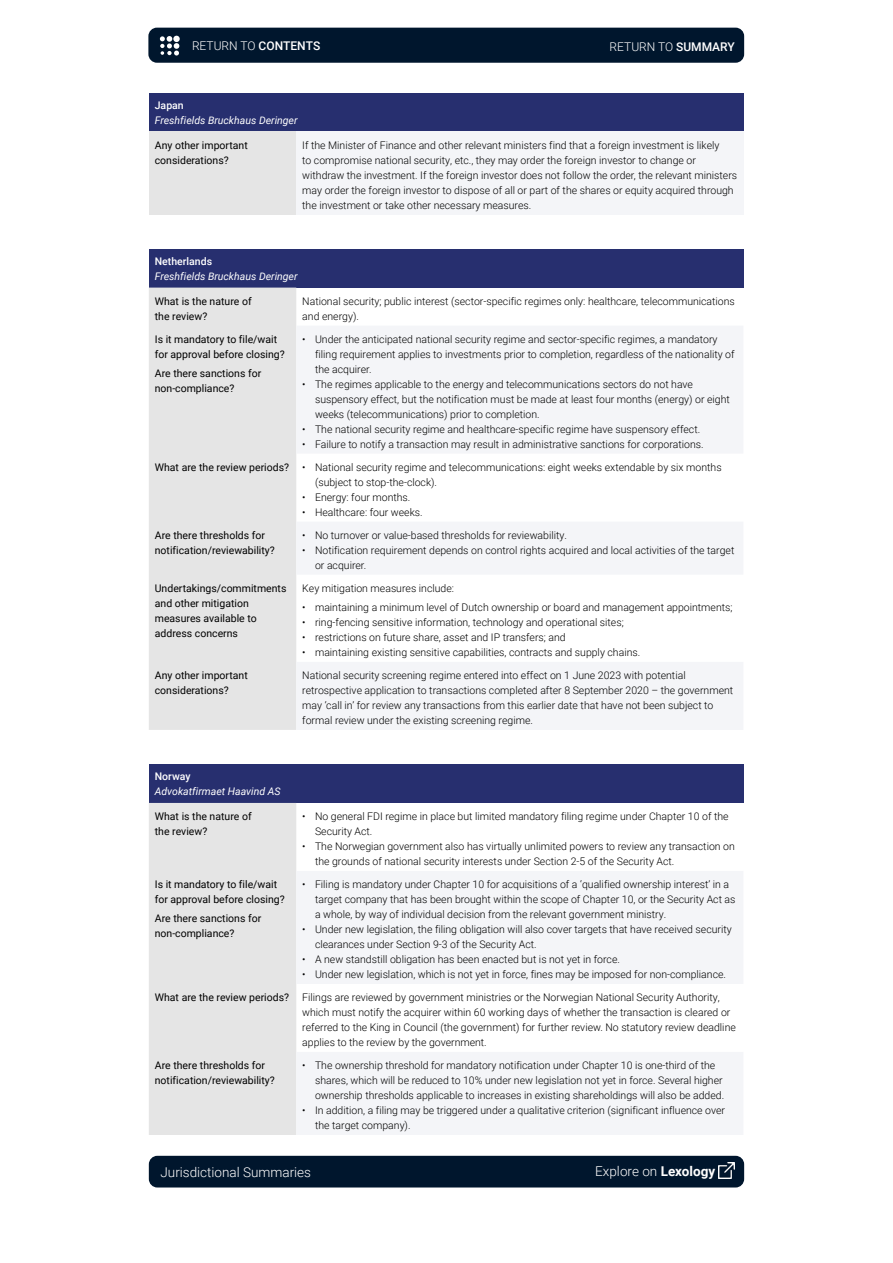
<style>
.page{position:relative;width:893px;height:1263px;background:#fff}
.page>*{position:absolute;margin:0;border:0;box-sizing:border-box;transform-origin:0 0}
.t1{font:300 13.5px "Roboto";color:#fff}
.t2{font:300 12px "Roboto";color:#fff}
.Table_text{font:300 10.5px/15px "Roboto";color:#000}
.Table_subheader{font:10.5px/15px "Roboto";color:#000}
.Table_header{font:italic 10.5px "Roboto";color:#fff}
.Table_header-2{font:500 10.5px "Roboto";color:#fff}
.s1{font-weight:500}
.s2{font-weight:700}
</style>
<div class="page">
<div style="left:149px;top:1156px;width:595px;height:31px;background:#00162d;border-radius:9px"></div>
<img style="left:719px;top:1163px;width:15px;height:15px">
<div style="left:148px;top:28px;width:596px;height:35px;background:#00162d;border-radius:9px"></div>
<svg style="left:160px;top:36px;width:19px;height:20px"></svg>
<div style="left:149px;top:94px;width:594px;height:38px;background:#272f6f"></div>
<div style="left:149px;top:132px;width:147px;height:83px;background:#e5e5e5"></div>
<div style="left:296px;top:132px;width:447px;height:83px;background:#f4f5f8"></div>
<div style="left:149px;top:250px;width:594px;height:38px;background:#272f6f"></div>
<div style="left:149px;top:288px;width:147px;height:442px;background:#e5e5e5"></div>
<svg style="left:296px;top:326px;width:447px;height:404px;fill:#f4f5f8"></svg>
<div style="left:149px;top:765px;width:594px;height:38px;background:#272f6f"></div>
<div style="left:149px;top:803px;width:147px;height:332px;background:#e5e5e5"></div>
<svg style="left:296px;top:871px;width:447px;height:264px;fill:#f4f5f8"></svg>
<p class="t2" style="left:192px;top:37px;width:130px">RETURN TO <span class="s1">CONTENTS</span></p>
<p class="t2" style="left:610px;top:38px;width:127px">RETURN TO <span class="s1">SUMMARY</span></p>
<p class="Table_header-2" style="left:155px;top:98px;width:30px">Japan</p>
<p class="Table_header" style="left:155px;top:113px;width:144px">Freshfields Bruckhaus Deringer</p>
<p class="Table_subheader" style="left:155px;top:137px;width:94px">Any other important considerations?</p>
<p class="Table_text" style="left:302px;top:137px;width:436px">If the Minister of Finance and other relevant ministers find that a foreign investment is likely<br>to compromise national security, etc., they may order the foreign investor to change or withdraw the investment. If the foreign investor does not follow the order, the relevant ministers may order the foreign investor to dispose of all or part of the shares or equity acquired through the investment or take other necessary measures.</p>
<p class="Table_header-2" style="left:155px;top:254px;width:59px">Netherlands</p>
<p class="Table_header" style="left:155px;top:269px;width:144px">Freshfields Bruckhaus Deringer</p>
<p class="Table_subheader" style="left:155px;top:293px;width:98px">What is the nature of the review?</p>
<p class="Table_text" style="left:302px;top:293px;width:434px">National security; public interest (sector-specific regimes only: healthcare, telecommunications and energy).</p>
<p class="Table_subheader" style="left:155px;top:331px;width:131px">Is it mandatory to file/wait for approval before closing?</p>
<p class="Table_subheader" style="left:155px;top:365px;width:108px">Are there sanctions for non-compliance?</p>
<p class="Table_text" style="left:315px;top:331px;width:421px;text-indent:-13px">• Under the anticipated national security regime and sector-specific regimes, a mandatory filing requirement applies to investments prior to completion, regardless of the nationality of the acquirer.</p>
<p class="Table_text" style="left:315px;top:376px;width:416px;text-indent:-13px">• The regimes applicable to the energy and telecommunications sectors do not have suspensory effect, but the notification must be made at least four months (energy) or eight weeks (telecommunications) prior to completion.</p>
<p class="Table_text" style="left:302px;top:421px;width:399px">• The national security regime and healthcare-specific regime have suspensory effect.</p>
<p class="Table_text" style="left:302px;top:436px;width:403px">• Failure to notify a transaction may result in administrative sanctions for corporations.</p>
<p class="Table_subheader" style="left:155px;top:459px;width:136px">What are the review periods?</p>
<p class="Table_text" style="left:315px;top:459px;width:408px;text-indent:-13px">• National security regime and telecommunications: eight weeks extendable by six months (subject to stop-the-clock).</p>
<p class="Table_text" style="left:302px;top:489px;width:110px">• Energy: four months.</p>
<p class="Table_text" style="left:302px;top:504px;width:122px">• Healthcare: four weeks.</p>
<p class="Table_subheader" style="left:155px;top:527px;width:121px">Are there thresholds for notification/reviewability?</p>
<p class="Table_text" style="left:302px;top:527px;width:266px">• No turnover or value-based thresholds for reviewability.</p>
<p class="Table_text" style="left:315px;top:542px;width:421px;text-indent:-13px">• Notification requirement depends on control rights acquired and local activities of the target or acquirer.</p>
<p class="Table_subheader" style="left:155px;top:580px;width:133px">Undertakings/commitments and other mitigation measures available to address concerns</p>
<p class="Table_text" style="left:302px;top:580px;width:153px">Key mitigation measures include:</p>
<p class="Table_text" style="left:302px;top:599px;width:432px">• maintaining a minimum level of Dutch ownership or board and management appointments;</p>
<p class="Table_text" style="left:302px;top:614px;width:323px">• ring-fencing sensitive information, technology and operational sites;</p>
<p class="Table_text" style="left:302px;top:629px;width:265px">• restrictions on future share, asset and IP transfers; and</p>
<p class="Table_text" style="left:302px;top:644px;width:339px">• maintaining existing sensitive capabilities, contracts and supply chains.</p>
<p class="Table_subheader" style="left:155px;top:667px;width:94px">Any other important considerations?</p>
<p class="Table_text" style="left:302px;top:667px;width:432px">National security screening regime entered into effect on 1 June 2023 with potential retrospective application to transactions completed after 8 September 2020 – the government may ‘call in’ for review any transactions from this earlier date that have not been subject to formal review under the existing screening regime.</p>
<p class="Table_header-2" style="left:155px;top:769px;width:37px">Norway</p>
<p class="Table_header" style="left:155px;top:784px;width:127px">Advokatfirmaet Haavind AS</p>
<p class="Table_subheader" style="left:155px;top:808px;width:98px">What is the nature of the review?</p>
<p class="Table_text" style="left:315px;top:808px;width:415px;text-indent:-13px">• No general FDI regime in place but limited mandatory filing regime under Chapter 10 of the<br>Security Act.</p>
<p class="Table_text" style="left:315px;top:838px;width:421px;text-indent:-13px">• The Norwegian government also has virtually unlimited powers to review any transaction on the grounds of national security interests under Section 2-5 of the Security Act.</p>
<p class="Table_subheader" style="left:155px;top:876px;width:131px">Is it mandatory to file/wait for approval before closing?</p>
<p class="Table_subheader" style="left:155px;top:910px;width:108px">Are there sanctions for non-compliance?</p>
<p class="Table_text" style="left:315px;top:876px;width:422px;text-indent:-13px">• Filing is mandatory under Chapter 10 for acquisitions of a ‘qualified ownership interest’ in a target company that has been brought within the scope of Chapter 10, or the Security Act as a whole, by way of individual decision from the relevant government ministry.</p>
<p class="Table_text" style="left:315px;top:921px;width:418px;text-indent:-13px">• Under new legislation, the filing obligation will also cover targets that have received security clearances under Section 9-3 of the Security Act.</p>
<p class="Table_text" style="left:302px;top:951px;width:319px">• A new standstill obligation has been enacted but is not yet in force.</p>
<p class="Table_text" style="left:302px;top:966px;width:425px">• Under new legislation, which is not yet in force, fines may be imposed for non-compliance.</p>
<p class="Table_subheader" style="left:155px;top:989px;width:136px">What are the review periods?</p>
<p class="Table_text" style="left:302px;top:989px;width:435px">Filings are reviewed by government ministries or the Norwegian National Security Authority, which must notify the acquirer within 60 working days of whether the transaction is cleared or referred to the King in Council (the government) for further review. No statutory review deadline applies to the review by the government.</p>
<p class="Table_subheader" style="left:155px;top:1057px;width:121px">Are there thresholds for notification/reviewability?</p>
<p class="Table_text" style="left:315px;top:1057px;width:411px;text-indent:-13px">• The ownership threshold for mandatory notification under Chapter 10 is one-third of the shares, which will be reduced to 10% under new legislation not yet in force. Several higher ownership thresholds applicable to increases in existing shareholdings will also be added.</p>
<p class="Table_text" style="left:315px;top:1102px;width:412px;text-indent:-13px">• In addition, a filing may be triggered under a qualitative criterion (significant influence over the target company).</p>
<p class="t1" style="left:161px;top:1163px;width:152px">Jurisdictional Summaries</p>
<p class="t1" style="left:595px;top:1162px;width:121px">Explore on <span class="s2">Lexology</span></p>
</div>
